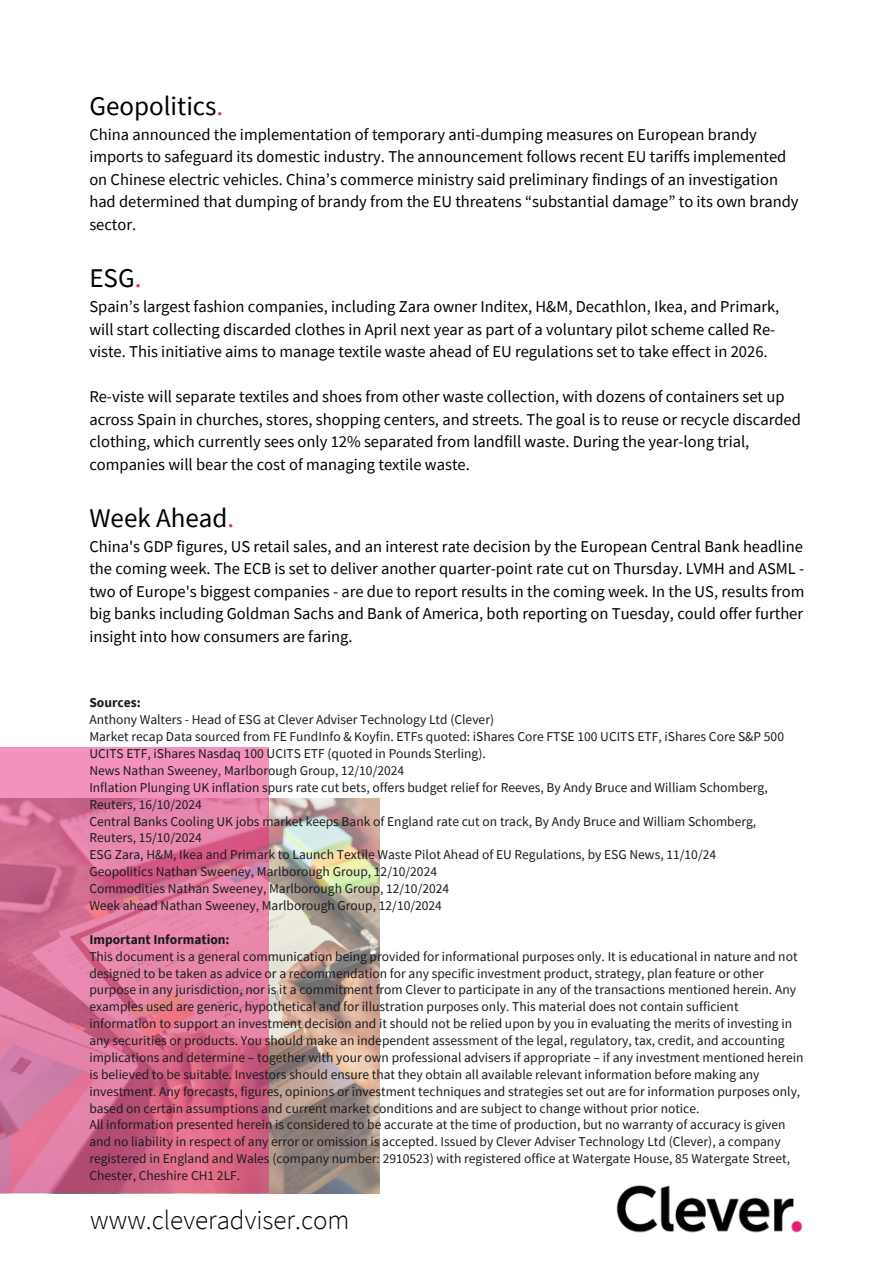
<style>
.page{position:relative;width:894px;height:1264px;background:#fff}
.page>*{position:absolute;margin:0;border:0;box-sizing:border-box;transform-origin:0 0}
.t1{font:27px "Source Sans Pro";color:#000}
.t2{font:300 27px "Source Sans Pro";color:#000}
.t3{font:16.5px/22.5px "Source Sans Pro";color:#000}
.t4{font:13.5px/16.8px "Source Sans Pro";color:#1b1b1e}
.t5{font:700 13.5px "Source Sans Pro";color:#1b1b1e}
.s1{color:#e72276}
</style>
<div class="page">
<img style="left:616px;top:1185px;width:187px;height:48px">
<img style="left:0;top:798px;width:379px;height:395px">
<svg style="left:0;top:747px;width:268px;height:445px"></svg>
<h2 class="t1" style="left:89px;top:89px;width:135px">Geopolitics<span class="s1">.</span></h2>
<h2 class="t3" style="left:89px;top:123px;width:710px">China announced the implementation of temporary anti-dumping measures on European brandy imports to safeguard its domestic industry. The announcement follows recent EU tariffs implemented on Chinese electric vehicles. China’s commerce ministry said preliminary findings of an investigation had determined that dumping of brandy from the EU threatens “substantial damage” to its own brandy sector.</h2>
<h2 class="t1" style="left:89px;top:261px;width:54px">ESG<span class="s1">.</span></h2>
<h2 class="t3" style="left:89px;top:295px;width:691px">Spain’s largest fashion companies, including Zara owner Inditex, H&amp;M, Decathlon, Ikea, and Primark, will start collecting discarded clothes in April next year as part of a voluntary pilot scheme called Re&shy;viste. This initiative aims to manage textile waste ahead of EU regulations set to take effect in 2026.</h2>
<h2 class="t3" style="left:89px;top:385px;width:713px">Re-viste will separate textiles and shoes from other waste collection, with dozens of containers set up across Spain in churches, stores, shopping centers, and streets. The goal is to reuse or recycle discarded clothing, which currently sees only 12% separated from landfill waste. During the year-long trial, companies will bear the cost of managing textile waste.</h2>
<h2 class="t1" style="left:89px;top:500px;width:146px">Week Ahead<span class="s1">.</span></h2>
<h2 class="t3" style="left:89px;top:534px;width:716px;text-align:justify">China's GDP figures, US retail sales, and an interest rate decision by the European Central Bank headline the coming week. The ECB is set to deliver another quarter-point rate cut on Thursday. LVMH and ASML - two of Europe's biggest companies - are due to report results in the coming week. In the US, results from big banks including Goldman Sachs and Bank of America, both reporting on Tuesday, could offer further insight into how consumers are faring.</h2>
<p class="t5" style="left:89px;top:694px;width:53px">Sources:</p>
<p class="t4" style="left:89px;top:711px;width:406px">Anthony Walters - Head of ESG at Clever Adviser Technology Ltd (Clever)</p>
<p class="t4" style="left:89px;top:728px;width:696px">Market recap Data sourced from FE FundInfo &amp; Koyfin. ETFs quoted: iShares Core FTSE 100 UCITS ETF, iShares Core S&amp;P 500<br>UCITS ETF, iShares Nasdaq 100 UCITS ETF (quoted in Pounds Sterling).</p>
<p class="t4" style="left:89px;top:761px;width:316px">News Nathan Sweeney, Marlborough Group, 12/10/2024</p>
<p class="t4" style="left:89px;top:778px;width:679px">Inflation Plunging UK inflation spurs rate cut bets, offers budget relief for Reeves, By Andy Bruce and William Schomberg,<br>Reuters, 16/10/2024</p>
<p class="t4" style="left:89px;top:812px;width:668px">Central Banks Cooling UK jobs market keeps Bank of England rate cut on track, By Andy Bruce and William Schomberg,<br>Reuters, 15/10/2024</p>
<p class="t4" style="left:89px;top:846px;width:628px">ESG Zara, H&amp;M, Ikea and Primark to Launch Textile Waste Pilot Ahead of EU Regulations, by ESG News, 11/10/24</p>
<p class="t4" style="left:89px;top:863px;width:349px">Geopolitics Nathan Sweeney, Marlborough Group, 12/10/2024</p>
<p class="t4" style="left:89px;top:879px;width:361px">Commodities Nathan Sweeney, Marlborough Group, 12/10/2024</p>
<p class="t4" style="left:89px;top:896px;width:354px">Week ahead Nathan Sweeney, Marlborough Group, 12/10/2024</p>
<p class="t5" style="left:89px;top:930px;width:142px">Important Information:</p>
<p class="t4" style="left:89px;top:947px;width:715px">This document is a general communication being provided for informational purposes only. It is educational in nature and not designed to be taken as advice or a recommendation for any specific investment product, strategy, plan feature or other purpose in any jurisdiction, nor is it a commitment from Clever to participate in any of the transactions mentioned herein. Any examples used are generic, hypothetical and for illustration purposes only. This material does not contain sufficient information to support an investment decision and it should not be relied upon by you in evaluating the merits of investing in any securities or products. You should make an independent assessment of the legal, regulatory, tax, credit, and accounting implications and determine – together with your own professional advisers if appropriate – if any investment mentioned herein is believed to be suitable. Investors should ensure that they obtain all available relevant information before making any investment. Any forecasts, figures, opinions or investment techniques and strategies set out are for information purposes only, based on certain assumptions and current market conditions and are subject to change without prior notice.</p>
<p class="t4" style="left:89px;top:1116px;width:702px">All information presented herein is considered to be accurate at the time of production, but no warranty of accuracy is given and no liability in respect of any error or omission is accepted. Issued by Clever Adviser Technology Ltd (Clever), a company registered in England and Wales (company number: 2910523) with registered office at Watergate House, 85 Watergate Street, Chester, Cheshire CH1 2LF.</p>
<p class="t2" style="left:90px;top:1202px;width:261px">www.cleveradviser.com</p>
</div>
